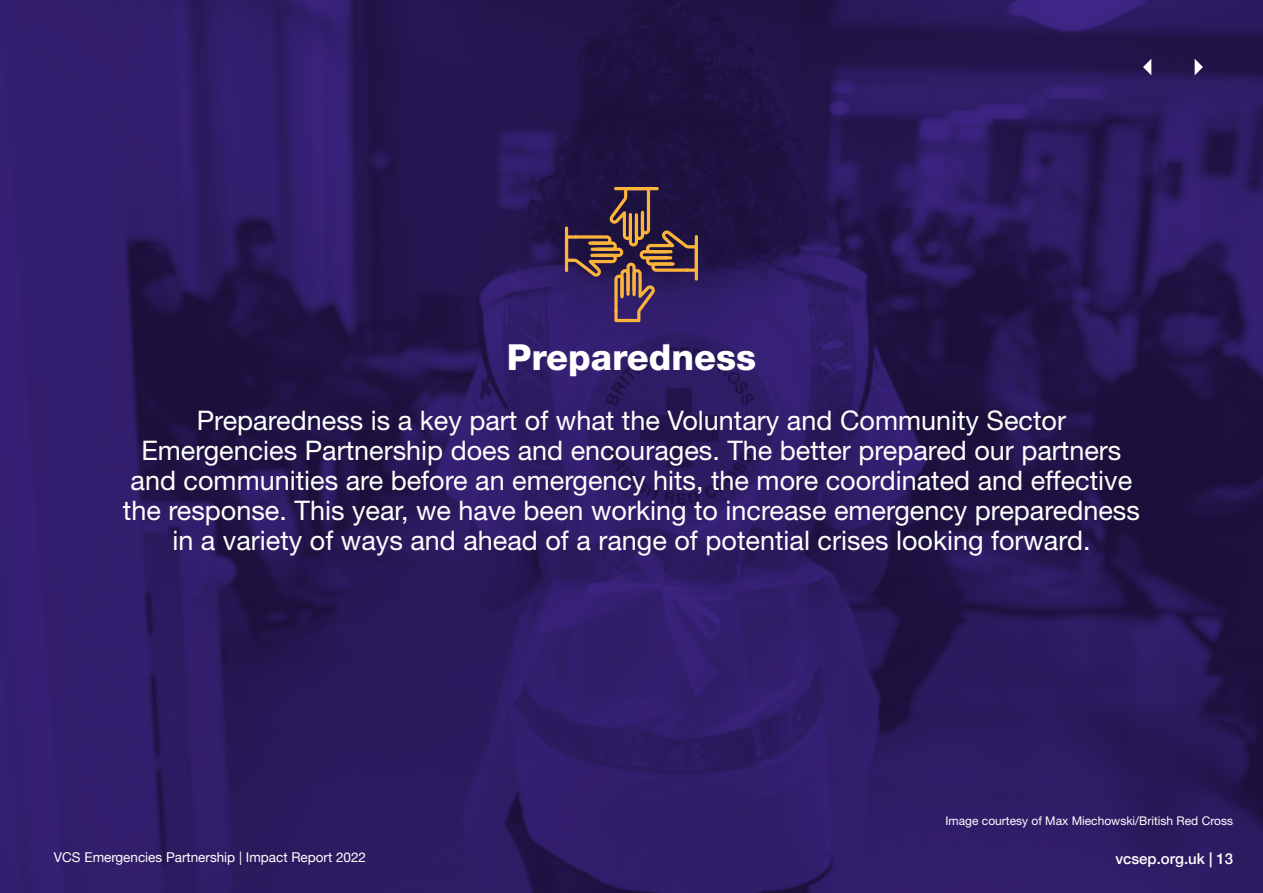
<style>
.page{position:relative;width:1263px;height:893px;background:#fff}
.page>*{position:absolute;margin:0;border:0;box-sizing:border-box;transform-origin:0 0}
.t1{font:800 36px "Helvetica Neue";color:#fff}
.t2{font:27px/30px "Helvetica Neue";color:#fff;text-align:center}
.t3{font:500 15px "Helvetica Neue";color:#fff}
.t4{font:13.5px "Helvetica Neue";color:#fff}
.t5{font:12px "Helvetica Neue";color:#fff}
</style>
<div class="page">
<img style="left:0;top:0;width:1263px;height:893px">
<svg style="left:1195px;top:59px;width:8px;height:16px"></svg>
<svg style="left:1143px;top:59px;width:8px;height:16px"></svg>
<svg style="left:565px;top:187px;width:133px;height:135px;background:#49314d"></svg>
<hr style="left:614px;top:187px;width:45px;height:3px;background:#fcb43b;border-radius:2px">
<hr style="left:695px;top:235px;width:3px;height:46px;background:#fcb43b;border-radius:2px">
<hr style="left:565px;top:226px;width:3px;height:46px;background:#fcb43b;border-radius:2px">
<p class="t1" style="left:507px;top:336px;width:251px">Preparedness</p>
<p class="t2" style="left:123px;top:405px;width:1018px">Preparedness is a key part of what the Voluntary and Community Sector Emergencies Partnership does and encourages. The better prepared our partners and communities are before an emergency hits, the more coordinated and effective the response. This year, we have been working to increase emergency preparedness in a variety of ways and ahead of a range of potential crises looking forward.</p>
<p class="t5" style="left:945px;top:814px;width:289px">Image courtesy of Max Miechowski/British Red Cross</p>
<p class="t4" style="left:54px;top:847px;width:314px">VCS Emergencies Partnership | Impact Report 2022</p>
<p class="t3" style="left:1115px;top:846px;width:119px">vcsep.org.uk | 13</p>
</div>
